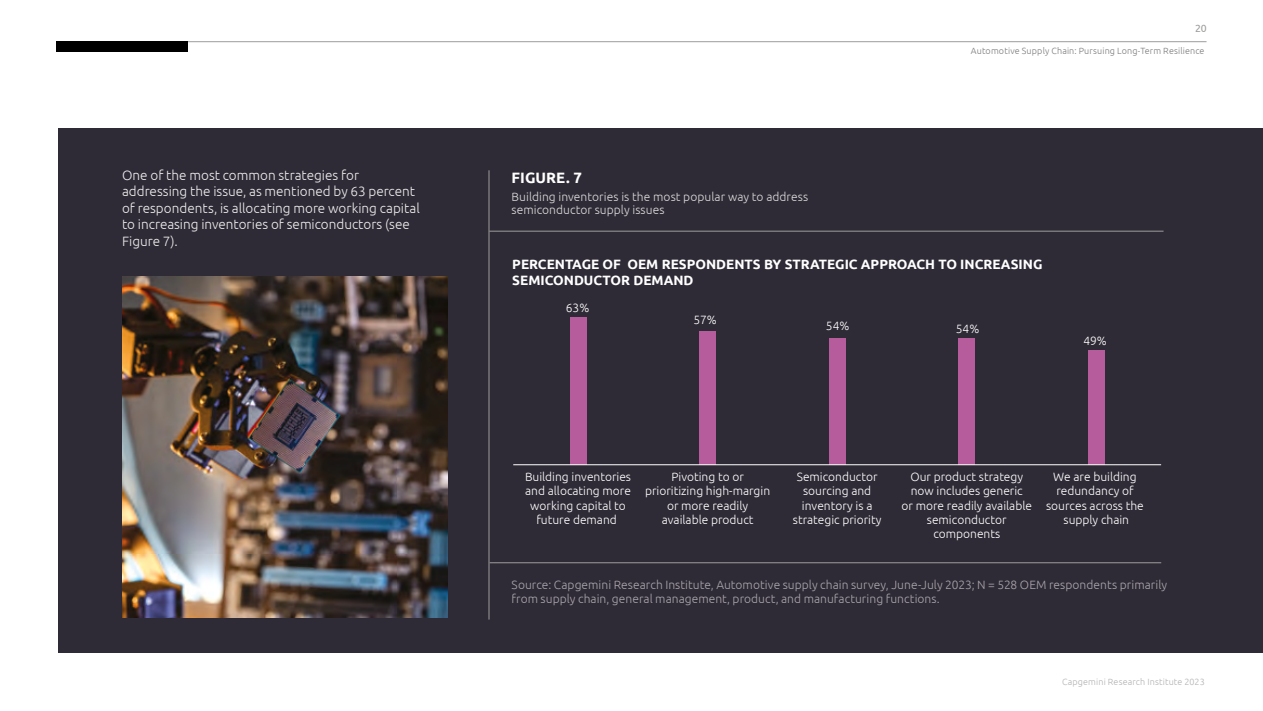
<style>
.page{position:relative;width:1263px;height:711px;background:#fff}
.page>*{position:absolute;margin:0;border:0;box-sizing:border-box;transform-origin:0 0}
.t1{font:700 15px "Ubuntu";letter-spacing:.005em;color:#fff}
.t2{font:300 13.5px/16.5px "Ubuntu";color:#ededed}
.t3{font:700 13.5px/16.2px "Ubuntu";color:#fff}
.t4{font:300 12px/14.4px "Ubuntu";color:#fff;text-align:center}
.t5{font:300 12px/14.4px "Ubuntu";letter-spacing:.005em;color:#aaa5ac}
.t6{font:300 12px/13.5px "Ubuntu";letter-spacing:.005em;color:#dadada}
.t7{font:10.5px "Ubuntu";color:#9d9d9c}
.t8{font:300 9px "Ubuntu";letter-spacing:.015em;color:#7c7b7b}
.t9{font:300 9px "Ubuntu";letter-spacing:.015em;color:#b3b2b2}
</style>
<div class="page">
<div style="left:58px;top:128px;width:1205px;height:524px;background:#2f2b36"></div>
<hr style="left:489px;top:170px;width:1px;height:449px;background:#9d9d9c">
<hr style="left:489px;top:231px;width:674px;height:1px;background:#9d9d9c">
<hr style="left:490px;top:562px;width:671px;height:1px;background:#9d9d9c">
<img style="left:122px;top:276px;width:326px;height:341px">
<div style="left:570px;top:317px;width:16px;height:147px;background:#b65b9b"></div>
<div style="left:699px;top:331px;width:17px;height:133px;background:#b65b9b"></div>
<div style="left:829px;top:338px;width:16px;height:126px;background:#b65b9b"></div>
<div style="left:959px;top:338px;width:16px;height:126px;background:#b65b9b"></div>
<div style="left:1088px;top:350px;width:16px;height:114px;background:#b65b9b"></div>
<hr style="left:513px;top:464px;width:648px;height:1px;background:#fff">
<hr style="left:57px;top:41px;width:1149px;height:1px;background:#9d9d9c">
<div style="left:56px;top:41px;width:131px;height:11px;background:#000"></div>
<p class="t2" style="left:122px;top:166px;width:299px">One of the most common strategies for addressing the issue, as mentioned by 63 percent of respondents, is allocating more working capital to increasing inventories of semiconductors (see Figure 7).</p>
<p class="t7" style="left:1195px;top:21px;width:13px">20</p>
<p class="t1" style="left:512px;top:168px;width:72px">FIGURE. 7</p>
<p class="t6" style="left:512px;top:189px;width:298px">Building inventories is the most popular way to address semiconductor supply issues</p>
<p class="t8" style="left:971px;top:45px;width:235px">Automotive Supply Chain: Pursuing Long-Term Resilience</p>
<p class="t3" style="left:512px;top:255px;width:532px">PERCENTAGE OF OEM RESPONDENTS BY STRATEGIC APPROACH TO INCREASING<br>SEMICONDUCTOR DEMAND</p>
<p class="t4" style="left:566px;top:300px;width:25px">63%</p>
<p class="t4" style="left:693px;top:312px;width:25px">57%</p>
<p class="t4" style="left:826px;top:318px;width:25px">54%</p>
<p class="t4" style="left:956px;top:321px;width:25px">54%</p>
<p class="t4" style="left:1083px;top:333px;width:25px">49%</p>
<p class="t4" style="left:525px;top:468px;width:108px">Building inventories and allocating more working capital to future demand</p>
<p class="t4" style="left:645px;top:468px;width:127px">Pivoting to or prioritizing high-margin or more readily available product</p>
<p class="t4" style="left:793px;top:468px;width:90px">Semiconductor sourcing and inventory is a strategic priority</p>
<p class="t4" style="left:901px;top:468px;width:132px">Our product strategy now includes generic<br>or more readily available semiconductor components</p>
<p class="t4" style="left:1046px;top:468px;width:99px">We are building redundancy of sources across the supply chain</p>
<p class="t5" style="left:512px;top:576px;width:657px">Source: Capgemini Research Institute, Automotive supply chain survey, June-July 2023; N = 528 OEM respondents primarily from supply chain, general management, product, and manufacturing functions.</p>
<p class="t9" style="left:1062px;top:676px;width:144px">Capgemini Research Institute 2023</p>
</div>
